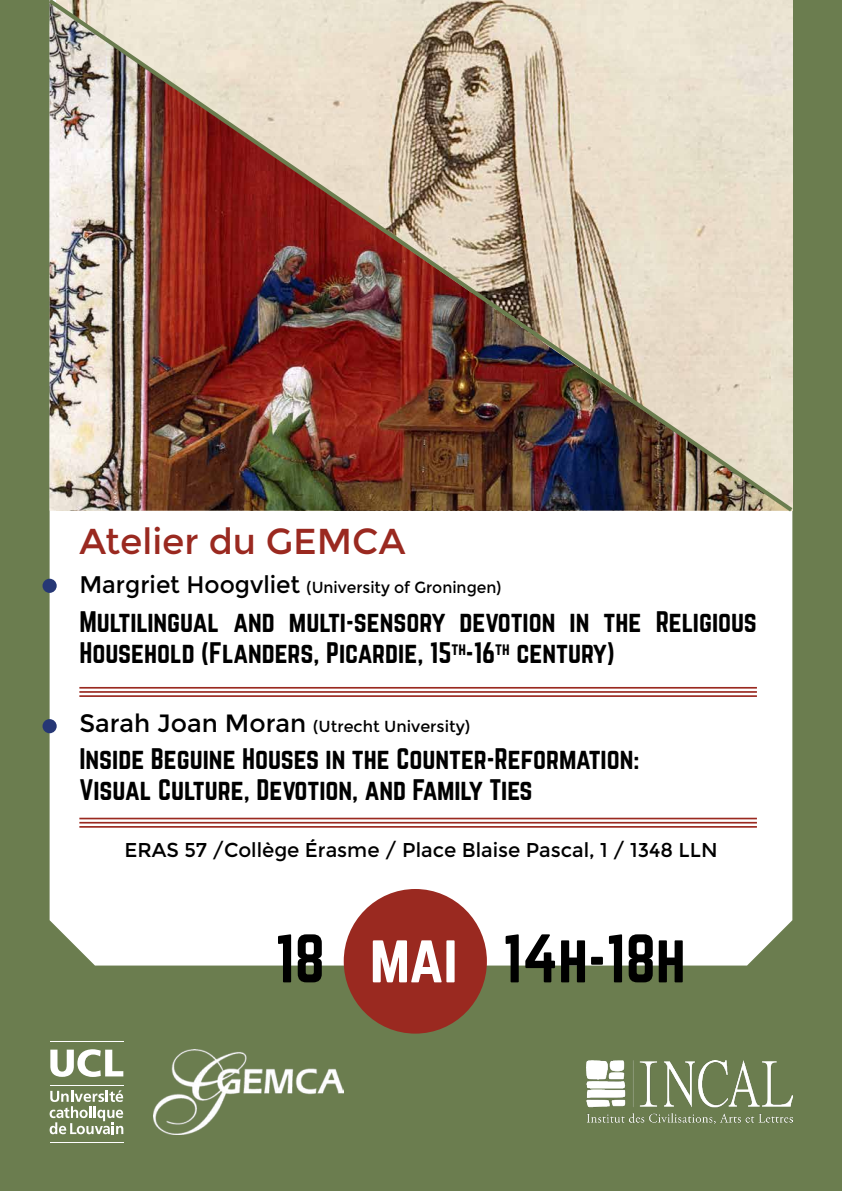
<style>
.page{position:relative;width:842px;height:1191px;background:#6b7d4f}
.page>*{position:absolute;margin:0;border:0;box-sizing:border-box;transform-origin:0 0}
.t1{font:60px "Norwester";color:#000}
.t2{font:36px "Montserrat";color:#9a2920}
.t3{font:26px/31.2px "Norwester";color:#000}
.t4{font:20px "Montserrat";color:#000}
.t5{font:16px "Montserrat";color:#000}
.s1{font-size:24px}
.s2{font-size:25px}
.s3{color:#fff}
</style>
<div class="page">
<div style="left:50px;top:515px;width:742px;height:450px;background:#fff"></div>
<hr style="left:79px;top:817px;width:678px;height:2px;background:#9a2920">
<hr style="left:79px;top:822px;width:678px;height:1px;background:#9a2920">
<hr style="left:79px;top:826px;width:678px;height:1px;background:#9a2920">
<hr style="left:79px;top:687px;width:678px;height:1px;background:#9a2920">
<hr style="left:79px;top:691px;width:678px;height:2px;background:#9a2920">
<hr style="left:79px;top:695px;width:678px;height:2px;background:#9a2920">
<div style="left:344px;top:889px;width:143px;height:144px;background:#9a2920;border-radius:50%"></div>
<img style="left:153px;top:1049px;width:191px;height:85px">
<svg style="left:50px;top:1090px;width:73px;height:44px"></svg>
<svg style="left:50px;top:1049px;width:73px;height:28px"></svg>
<hr style="left:50px;top:1040px;width:73px;height:1px;background:#fff">
<hr style="left:50px;top:1142px;width:73px;height:1px;background:#fff">
<hr style="left:50px;top:1084px;width:73px;height:1px;background:#fff">
<img style="left:587px;top:1060px;width:205px;height:63px">
<div style="left:43px;top:579px;width:14px;height:14px;background:#263775;border-radius:50%"></div>
<div style="left:43px;top:719px;width:14px;height:14px;background:#263775;border-radius:50%"></div>
<img style="left:49px;top:0;width:744px;height:515px">
<h2 class="t2" style="left:79px;top:520px;width:327px">Atelier du GEMCA</h2>
<p class="t5" style="left:79px;top:577px;width:423px"><span class="s1">Margriet Hoogvliet</span> (University of Groningen)</p>
<p class="t3" style="left:79px;top:607px;width:679px">Multilingual and multi-sensory devotion in the Religious<br>Household (Flanders, Picardie, 15<sup>th</sup>-16<sup>th</sup> century)</p>
<p class="t5" style="left:79px;top:717px;width:392px"><span class="s2">Sarah Joan Moran</span> (Utrecht University)</p>
<p class="t3" style="left:79px;top:743px;width:561px">Inside Beguine Houses in the Counter-Reformation:<br>Visual Culture, Devotion, and Family Ties</p>
<p class="t4" style="left:124px;top:838px;width:595px">ERAS 57 /Collège Érasme / Place Blaise Pascal, 1 / 1348 LLN</p>
<h1 class="t1" style="left:275px;top:930px;width:412px">18 <span class="s3">mai</span> 14h-18h</h1>
</div>
